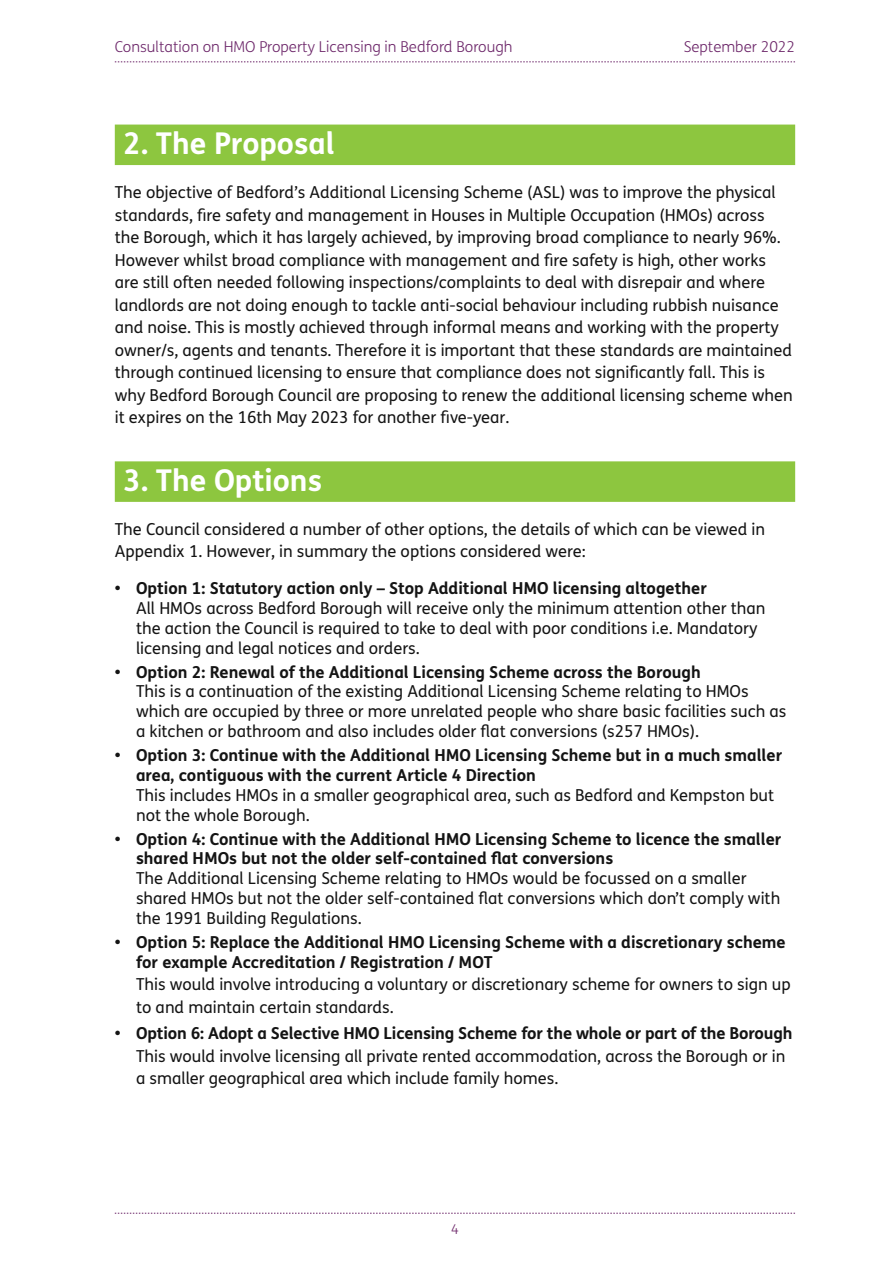
<style>
.page{position:relative;width:893px;height:1263px;background:#fff}
.page>*{position:absolute;margin:0;border:0;box-sizing:border-box;transform-origin:0 0}
.Heading1{font:700 30px "FS Me Pro";color:#fff}
.Body_Text{font:16.5px/22.5px "FS Me Pro";color:#141414}
.t1{font:700 16.5px/19.8px "FS Me Pro";color:#141414}
.t2{font:300 15px "FS Me Pro";color:#6d276a}
.t3{font:300 13.5px "FS Me Pro";color:#6d276a}
.s1{font-weight:700}
.s2{font-weight:400}
</style>
<div class="page">
<svg style="left:115px;top:1213px;width:680px;height:1px"></svg>
<svg style="left:115px;top:62px;width:680px;height:1px"></svg>
<div style="left:115px;top:125px;width:680px;height:40px;background:#8dc63f"></div>
<div style="left:115px;top:461px;width:680px;height:41px;background:#8dc63f"></div>
<p class="t2" style="left:115px;top:36px;width:399px">Consultation on HMO Property Licensing in Bedford Borough</p>
<p class="t2" style="left:684px;top:36px;width:113px">September 2022</p>
<p class="Heading1" style="left:123px;top:120px;width:213px">2. The Proposal</p>
<p class="Body_Text" style="left:115px;top:181px;width:679px">The objective of Bedford’s Additional Licensing Scheme (ASL) was to improve the physical standards, fire safety and management in Houses in Multiple Occupation (HMOs) across the Borough, which it has largely achieved, by improving broad compliance to nearly 96%.<br>However whilst broad compliance with management and fire safety is high, other works are still often needed following inspections/complaints to deal with disrepair and where landlords are not doing enough to tackle anti-social behaviour including rubbish nuisance and noise. This is mostly achieved through informal means and working with the property owner/s, agents and tenants. Therefore it is important that these standards are maintained through continued licensing to ensure that compliance does not significantly fall. This is why Bedford Borough Council are proposing to renew the additional licensing scheme when it expires on the 16th May 2023 for another five-year.</p>
<p class="Heading1" style="left:123px;top:457px;width:200px">3. The Options</p>
<p class="Body_Text" style="left:115px;top:517px;width:652px">The Council considered a number of other options, the details of which can be viewed in<br>Appendix 1. However, in summary the options considered were:</p>
<p class="Body_Text" style="left:136px;top:578px;width:631px;line-height:19.8px;text-indent:-21px"><span class="s1">• Option 1: Statutory action only – Stop Additional HMO licensing altogether<br></span>All HMOs across Bedford Borough will receive only the minimum attention other than the action the Council is required to take to deal with poor conditions i.e. Mandatory licensing and legal notices and orders.</p>
<p class="Body_Text" style="left:136px;top:662px;width:652px;line-height:19.8px;text-indent:-21px"><span class="s1">• Option 2: Renewal of the Additional Licensing Scheme across the Borough<br></span>This is a continuation of the existing Additional Licensing Scheme relating to HMOs which are occupied by three or more unrelated people who share basic facilities such as a kitchen or bathroom and also includes older flat conversions (s257 HMOs).</p>
<p class="t1" style="left:136px;top:744px;width:648px;text-indent:-21px">• Option 3: Continue with the Additional HMO Licensing Scheme but in a much smaller area, contiguous with the current Article 4 Direction<br><span class="s2">This includes HMOs in a smaller geographical area, such as Bedford and Kempston but not the whole Borough.</span></p>
<p class="Body_Text" style="left:136px;top:828px;width:647px;line-height:19.8px;text-indent:-21px"><span class="s1">• Option 4: Continue with the Additional HMO Licensing Scheme to licence the smaller shared HMOs but not the older self-contained flat conversions<br></span>The Additional Licensing Scheme relating to HMOs would be focussed on a smaller shared HMOs but not the older self-contained flat conversions which don’t comply with the 1991 Building Regulations.</p>
<p class="t1" style="left:136px;top:931px;width:651px;text-indent:-21px">• Option 5: Replace the Additional HMO Licensing Scheme with a discretionary scheme for example Accreditation / Registration / MOT</p>
<p class="Body_Text" style="left:136px;top:973px;width:656px">This would involve introducing a voluntary or discretionary scheme for owners to sign up to and maintain certain standards.</p>
<p class="Body_Text" style="left:136px;top:1022px;width:658px;text-indent:-21px"><span class="s1">• Option 6: Adopt a Selective HMO Licensing Scheme for the whole or part of the Borough<br></span>This would involve licensing all private rented accommodation, across the Borough or in a smaller geographical area which include family homes.</p>
<p class="t3" style="left:451px;top:1220px;width:9px">4</p>
</div>
